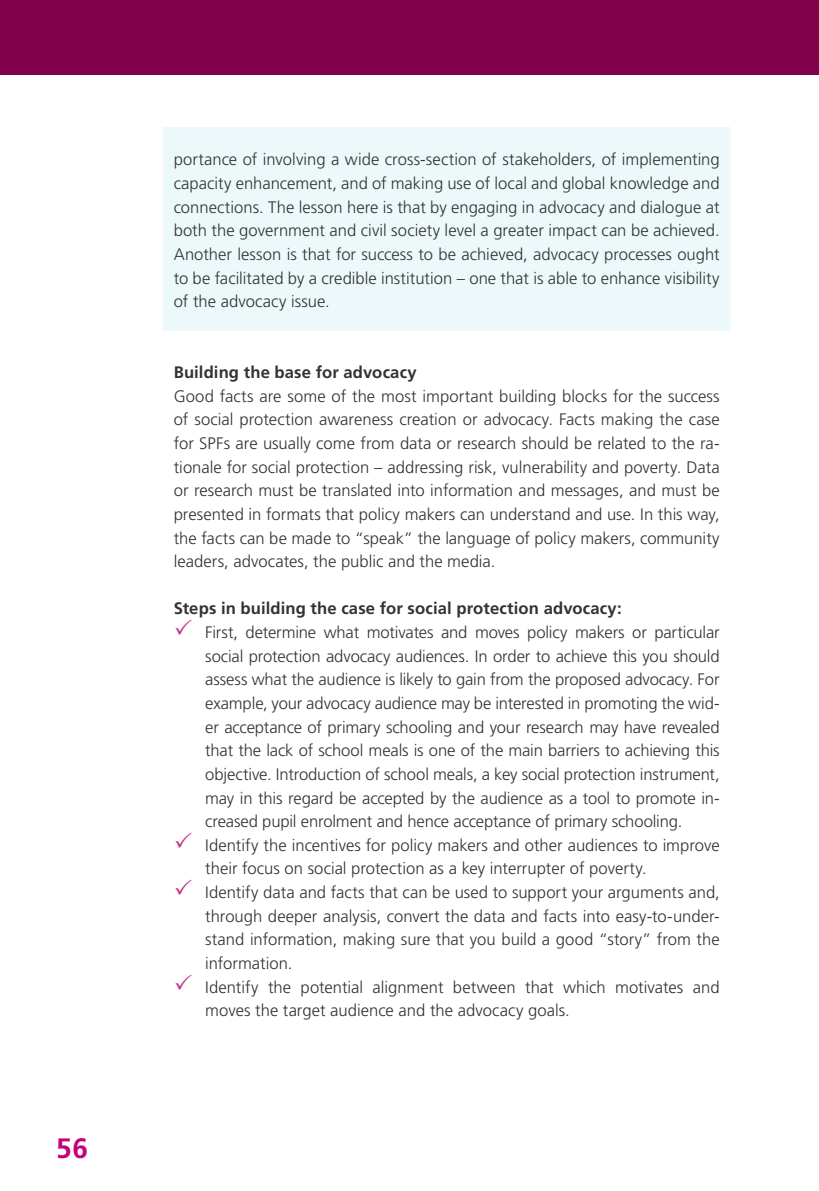
<style>
.page{position:relative;width:819px;height:1191px;background:#fff}
.page>*{position:absolute;margin:0;border:0;box-sizing:border-box;transform-origin:0 0}
.t1{font:700 28px "Frutiger LT Std";color:#c4007f}
.t2{font:300 16.62px/23.6px "Frutiger LT Std";letter-spacing:-.005em;color:#323232;text-align:justify}
.t3{font:700 16.62px "Frutiger LT Std";letter-spacing:.01em;color:#323232}
</style>
<div class="page">
<div style="left:0;top:0;width:819px;height:74px;background:#800049"></div>
<div style="left:163px;top:127px;width:567px;height:204px;background:#edf8fa"></div>
<h1 class="t1" style="left:56px;top:1131px;width:33px">56</h1>
<p class="t2" style="left:174px;top:148px;width:547px">portance of involving a wide cross-section of stakeholders, of implementing capacity enhancement, and of making use of local and global knowledge and connections. The lesson here is that by engaging in advocacy and dialogue at both the government and civil society level a greater impact can be achieved.<br>Another lesson is that for success to be achieved, advocacy processes ought to be facilitated by a credible institution – one that is able to enhance visibility of the advocacy issue.</p>
<p class="t3" style="left:174px;top:362px;width:244px">Building the base for advocacy</p>
<p class="t2" style="left:174px;top:384px;width:547px">Good facts are some of the most important building blocks for the success of social protection awareness creation or advocacy. Facts making the case for SPFs are usually come from data or research should be related to the ra&shy;tionale for social protection – addressing risk, vulnerability and poverty. Data or research must be translated into information and messages, and must be presented in formats that policy makers can understand and use. In this way, the facts can be made to “speak” the language of policy makers, community leaders, advocates, the public and the media.</p>
<p class="t3" style="left:174px;top:599px;width:449px">Steps in building the case for social protection advocacy:</p>
<p class="t2" style="left:205px;top:621px;width:516px;text-align:left">First, determine what motivates and moves policy makers or particular social protection advocacy audiences. In order to achieve this you should assess what the audience is likely to gain from the proposed advocacy. For example, your advocacy audience may be interested in promoting the wid&shy;er acceptance of primary schooling and your research may have revealed that the lack of school meals is one of the main barriers to achieving this objective. Introduction of school meals, a key social protection instrument, may in this regard be accepted by the audience as a tool to promote in&shy;creased pupil enrolment and hence acceptance of primary schooling.<br>Identify the incentives for policy makers and other audiences to improve their focus on social protection as a key interrupter of poverty.<br>Identify data and facts that can be used to support your arguments and, through deeper analysis, convert the data and facts into easy-to-under&shy;stand information, making sure that you build a good “story” from the information.<br>Identify the potential alignment between that which motivates and moves the target audience and the advocacy goals.</p>
</div>
